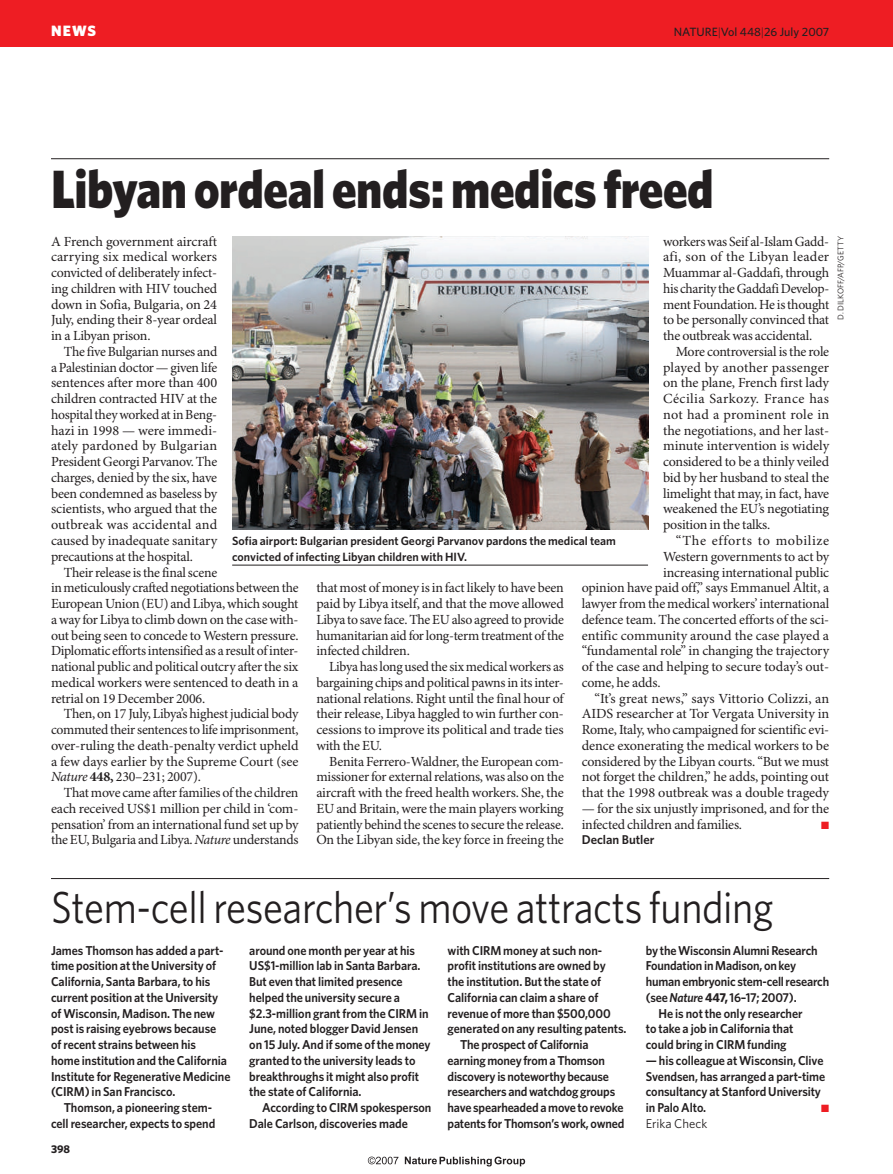
<style>
.page{position:relative;width:893px;height:1174px;background:#fff}
.page>*{position:absolute;margin:0;border:0;box-sizing:border-box;transform-origin:0 0}
.t1{font:900 54px "Whitney";letter-spacing:-.01em;color:#231f20;scale:.9 1}
.t2{font:45px "Whitney";letter-spacing:-.01em;color:#231f20;scale:.9 1}
.t3{font:900 15px "Whitney";color:#fff}
.t4{font:13.95px/15.8px "Minion Pro";letter-spacing:-.015em;color:#231f20;text-align:justify}
.t5{font:13.95px "Minion Pro";letter-spacing:.005em;color:#231f20}
.t6{font:13.95px "Minion Pro";letter-spacing:.045em;color:#231f20}
.t7{font:600 12.9px/15.8px "Whitney";letter-spacing:-.005em;color:#231f20;scale:.95 1}
.t8{font:600 12.75px "Whitney";color:#231f20}
.t9{font:12.75px "Whitney";color:#231f20}
.t10{font:600 12px/15.8px "Whitney";color:#231f20}
.t11{font:500 12px "Whitney";color:#231f20}
.t12{font:700 11.25px "Whitney";color:#231f20}
.t13{font:10.5px "Zapf Dingbats";color:#ee1d23}
.t14{font:8.25px "Whitney";color:#231f20}
.s1{font-weight:300}
.s2{font-style:italic}
.s3{font-weight:700}
</style>
<div class="page">
<img style="left:232px;top:236px;width:416px;height:293px">
<hr style="left:232px;top:565px;width:416px;height:1px;background:#231f20">
<div style="left:0;top:0;width:893px;height:47px;background:#ee1d23"></div>
<hr style="left:51px;top:158px;width:778px;height:1px;background:#231f20">
<hr style="left:51px;top:878px;width:778px;height:1px;background:#231f20">
<svg style="left:405px;top:1156px;width:120px;height:10px"></svg>
<svg style="left:368px;top:1156px;width:30px;height:8px"></svg>
<p class="t3" style="left:51px;top:25px;width:47px">NEWS</p>
<p class="t11" style="left:674px;top:27px;width:157px">NATURE<span class="s1">|</span>Vol 448<span class="s1">|</span>26 July 2007</p>
<h1 class="t1" style="left:51px;top:169px;width:738px">Libyan ordeal ends: medics freed</h1>
<p class="t4" style="left:51px;top:234px;width:168px">A French government aircraft carrying six medical workers convicted of deliberately infect&shy;ing children with HIV touched down in Sofia, Bulgaria, on 24<br>July, ending their 8-year ordeal in a Libyan prison.</p>
<p class="t4" style="left:51px;top:345px;width:168px;text-indent:13px">The five Bulgarian nurses and a Palestinian doctor — given life sentences after more than 400 children contracted HIV at the hospital they worked at in Beng&shy;hazi in 1998 — were immedi&shy;ately pardoned by Bulgarian President Georgi Parvanov. The charges, denied by the six, have been condemned as baseless by scientists, who argued that the outbreak was accidental and caused by inadequate sanitary precautions at the hospital.</p>
<p class="t4" style="left:51px;top:565px;width:249px;text-align:left;text-indent:13px">Their release is the final scene<br>in meticulously crafted negotiations between the European Union (EU) and Libya, which sought a way for Libya to climb down on the case with&shy;out being seen to concede to Western pressure.<br>Diplomatic efforts intensified as a result of inter&shy;national public and political outcry after the six medical workers were sentenced to death in a retrial on 19 December 2006.</p>
<p class="t4" style="left:51px;top:707px;width:249px;text-indent:13px">Then, on 17 July, Libya’s highest judicial body commuted their sentences to life imprisonment, over-ruling the death-penalty verdict upheld a few days earlier by the Supreme Court (see <span class="s2">Nature</span> <span class="s3">448,</span> 230–231; 2007).</p>
<p class="t4" style="left:51px;top:786px;width:249px;text-indent:13px">That move came after families of the children each received US$1 million per child in ‘com&shy;pensation’ from an international fund set up by the EU, Bulgaria and Libya. <span class="s2">Nature</span> understands</p>
<p class="t4" style="left:663px;top:234px;width:168px">workers was Seif al-Islam Gadd&shy;afi, son of the Libyan leader Muammar al-Gaddafi, through his charity the Gaddafi Develop&shy;ment Foundation. He is thought to be personally convinced that the outbreak was accidental.</p>
<p class="t4" style="left:663px;top:345px;width:168px;text-indent:13px">More controversial is the role played by another passenger on the plane, French first lady Cécilia Sarkozy. France has not had a prominent role in the negotiations, and her last&shy;minute intervention is widely considered to be a thinly veiled bid by her husband to steal the limelight that may, in fact, have weakened the EU’s negotiating position in the talks.</p>
<p class="t6" style="left:676px;top:535px;width:155px">“The efforts to mobilize</p>
<p class="t4" style="left:663px;top:549px;width:168px">Western governments to act by</p>
<p class="t4" style="left:663px;top:565px;width:168px">increasing international public</p>
<p class="t4" style="left:582px;top:581px;width:249px">opinion have paid off,” says Emmanuel Altit, a</p>
<p class="t4" style="left:582px;top:597px;width:249px">lawyer from the medical workers’ international</p>
<p class="t4" style="left:582px;top:612px;width:249px">defence team. The concerted efforts of the sci-</p>
<p class="t4" style="left:582px;top:628px;width:249px">entific community around the case played a</p>
<p class="t4" style="left:582px;top:644px;width:249px">“fundamental role” in changing the trajectory</p>
<p class="t4" style="left:582px;top:660px;width:249px">of the case and helping to secure today’s out-</p>
<p class="t4" style="left:582px;top:675px;width:80px">come, he adds.</p>
<p class="t5" style="left:594px;top:692px;width:236px">“It’s great news,” says Vittorio Colizzi, an</p>
<p class="t4" style="left:582px;top:707px;width:249px">AIDS researcher at Tor Vergata University in</p>
<p class="t4" style="left:582px;top:723px;width:249px">Rome, Italy, who campaigned for scientific evi-</p>
<p class="t4" style="left:582px;top:738px;width:249px">dence exonerating the medical workers to be</p>
<p class="t4" style="left:582px;top:754px;width:249px">considered by the Libyan courts. “But we must</p>
<p class="t4" style="left:582px;top:770px;width:249px">not forget the children,” he adds, pointing out</p>
<p class="t4" style="left:582px;top:786px;width:249px">that the 1998 outbreak was a double tragedy</p>
<p class="t4" style="left:582px;top:801px;width:249px">— for the six unjustly imprisoned, and for the infected children and families.</p>
<p class="t10" style="left:232px;top:534px;width:385px">Sofia airport: Bulgarian president Georgi Parvanov pardons the medical team convicted of infecting Libyan children with HIV.</p>
<p class="t4" style="left:316px;top:581px;width:249px">that most of money is in fact likely to have been paid by Libya itself, and that the move allowed Libya to save face. The EU also agreed to provide humanitarian aid for long-term treatment of the infected children.</p>
<p class="t4" style="left:316px;top:660px;width:249px;text-indent:13px">Libya has long used the six medical workers as bargaining chips and political pawns in its inter&shy;national relations. Right until the final hour of their release, Libya haggled to win further con&shy;cessions to improve its political and trade ties with the EU.</p>
<p class="t4" style="left:316px;top:754px;width:249px;text-indent:13px">Benita Ferrero-Waldner, the European com&shy;missioner for external relations, was also on the aircraft with the freed health workers. She, the EU and Britain, were the main players working patiently behind the scenes to secure the release.<br>On the Libyan side, the key force in freeing the</p>
<p class="t13" style="left:821px;top:820px;width:9px">■</p>
<p class="t8" style="left:582px;top:835px;width:74px">Declan Butler</p>
<p class="t14" style="left:837px;top:320px;width:85px;rotate:-90deg">D. DILKOFF/AFP/GETTY</p>
<h2 class="t2" style="left:51px;top:891px;width:804px">Stem-cell researcher’s move attracts funding</h2>
<p class="t7" style="left:51px;top:943px;width:191px">James Thomson has added a part&shy;time position at the University of<br>California, Santa Barbara, to his current position at the University of Wisconsin, Madison. The new post is raising eyebrows because<br>of recent strains between his<br>home institution and the California<br>Institute for Regenerative Medicine (CIRM) in San Francisco.</p>
<p class="t7" style="left:51px;top:1100px;width:175px;text-align:right">Thomson, a pioneering stem&shy;cell researcher, expects to spend</p>
<p class="t12" style="left:51px;top:1144px;width:21px">398</p>
<p class="t7" style="left:249px;top:943px;width:192px">around one month per year at his<br>US$1-million lab in Santa Barbara.<br>But even that limited presence helped the university secure a $2.3-million grant from the CIRM in<br>June, noted blogger David Jensen on 15 July. And if some of the money granted to the university leads to breakthroughs it might also profit the state of California.</p>
<p class="t7" style="left:249px;top:1100px;width:193px;text-indent:13px">According to CIRM spokesperson<br>Dale Carlson, discoveries made</p>
<p class="t7" style="left:448px;top:943px;width:164px">with CIRM money at such non-</p>
<p class="t7" style="left:448px;top:959px;width:168px">profit institutions are owned by</p>
<p class="t7" style="left:448px;top:974px;width:163px">the institution. But the state of</p>
<p class="t7" style="left:448px;top:990px;width:160px">California can claim a share of</p>
<p class="t7" style="left:448px;top:1006px;width:173px">revenue of more than $500,000</p>
<p class="t7" style="left:448px;top:1022px;width:190px">generated on any resulting patents.</p>
<p class="t7" style="left:460px;top:1037px;width:137px">The prospect of California</p>
<p class="t7" style="left:448px;top:1053px;width:167px">earning money from a Thomson</p>
<p class="t7" style="left:448px;top:1069px;width:172px">discovery is noteworthy because</p>
<p class="t7" style="left:448px;top:1085px;width:178px">researchers and watchdog groups</p>
<p class="t7" style="left:448px;top:1100px;width:187px">have spearheaded a move to revoke</p>
<p class="t7" style="left:448px;top:1116px;width:188px">patents for Thomson’s work, owned</p>
<p class="t7" style="left:646px;top:943px;width:182px">by the Wisconsin Alumni Research</p>
<p class="t7" style="left:646px;top:959px;width:160px">Foundation in Madison, on key</p>
<p class="t7" style="left:646px;top:974px;width:195px">human embryonic stem-cell research</p>
<p class="t7" style="left:646px;top:990px;width:160px">(see <span class="s2">Nature</span> <span class="s3">447,</span> 16–17; 2007).</p>
<p class="t7" style="left:659px;top:1006px;width:153px">He is not the only researcher</p>
<p class="t7" style="left:646px;top:1022px;width:157px">to take a job in California that</p>
<p class="t7" style="left:646px;top:1037px;width:150px">could bring in CIRM funding</p>
<p class="t7" style="left:646px;top:1053px;width:190px">— his colleague at Wisconsin, Clive<br>Svendsen, has arranged a part-time consultancy at Stanford University in Palo Alto.</p>
<p class="t13" style="left:821px;top:1103px;width:9px">■</p>
<p class="t9" style="left:646px;top:1118px;width:63px">Erika Check</p>
</div>
